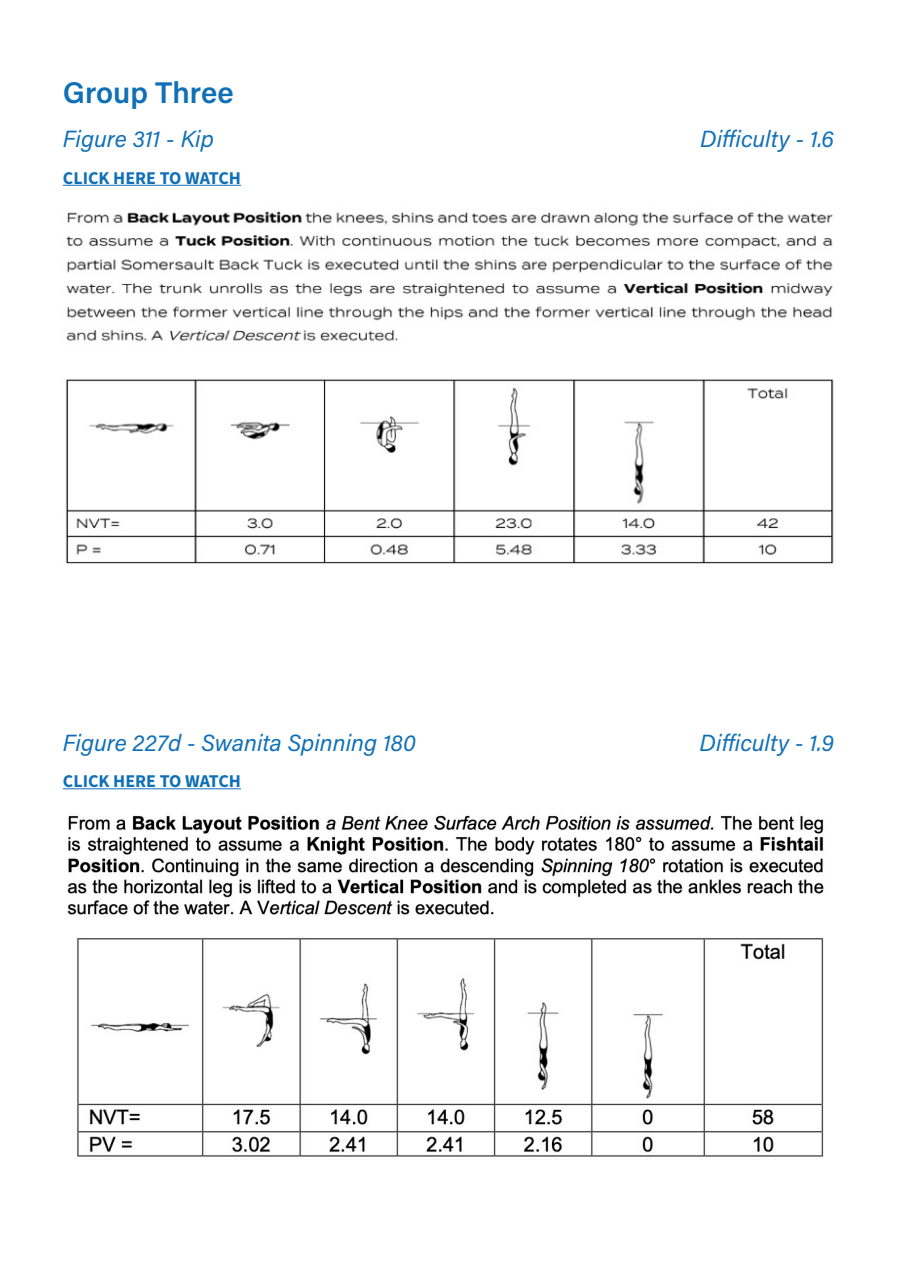
<style>
.page{position:relative;width:897px;height:1264px;background:#fff}
.page>*{position:absolute;margin:0;border:0;box-sizing:border-box;transform-origin:0 0}
.t1{font:600 29.85px "Acumin Pro";color:#1070b7}
.t2{font:italic 23.4px "Acumin Pro";color:#1070b7}
.t3{font:700 18px "Source Sans 3";color:#1070b7}
</style>
<div class="page">
<img style="left:67px;top:815px;width:757px;height:342px">
<hr style="left:63px;top:185px;width:178px;height:1px;background:#1070b7">
<hr style="left:63px;top:788px;width:178px;height:1px;background:#1070b7">
<img style="left:65px;top:211px;width:769px;height:353px">
<p class="t1" style="left:63px;top:71px;width:172px">Group Three</p>
<p class="t2" style="left:63px;top:122px;width:152px">Figure 311 - Kip</p>
<p class="t2" style="left:700px;top:122px;width:135px">Difficulty - 1.6</p>
<p class="t3" style="left:63px;top:166px;width:180px">CLICK HERE TO WATCH</p>
<p class="t2" style="left:63px;top:726px;width:355px">Figure 227d - Swanita Spinning 180</p>
<p class="t2" style="left:699px;top:726px;width:136px">Difficulty - 1.9</p>
<p class="t3" style="left:63px;top:769px;width:180px">CLICK HERE TO WATCH</p>
</div>
